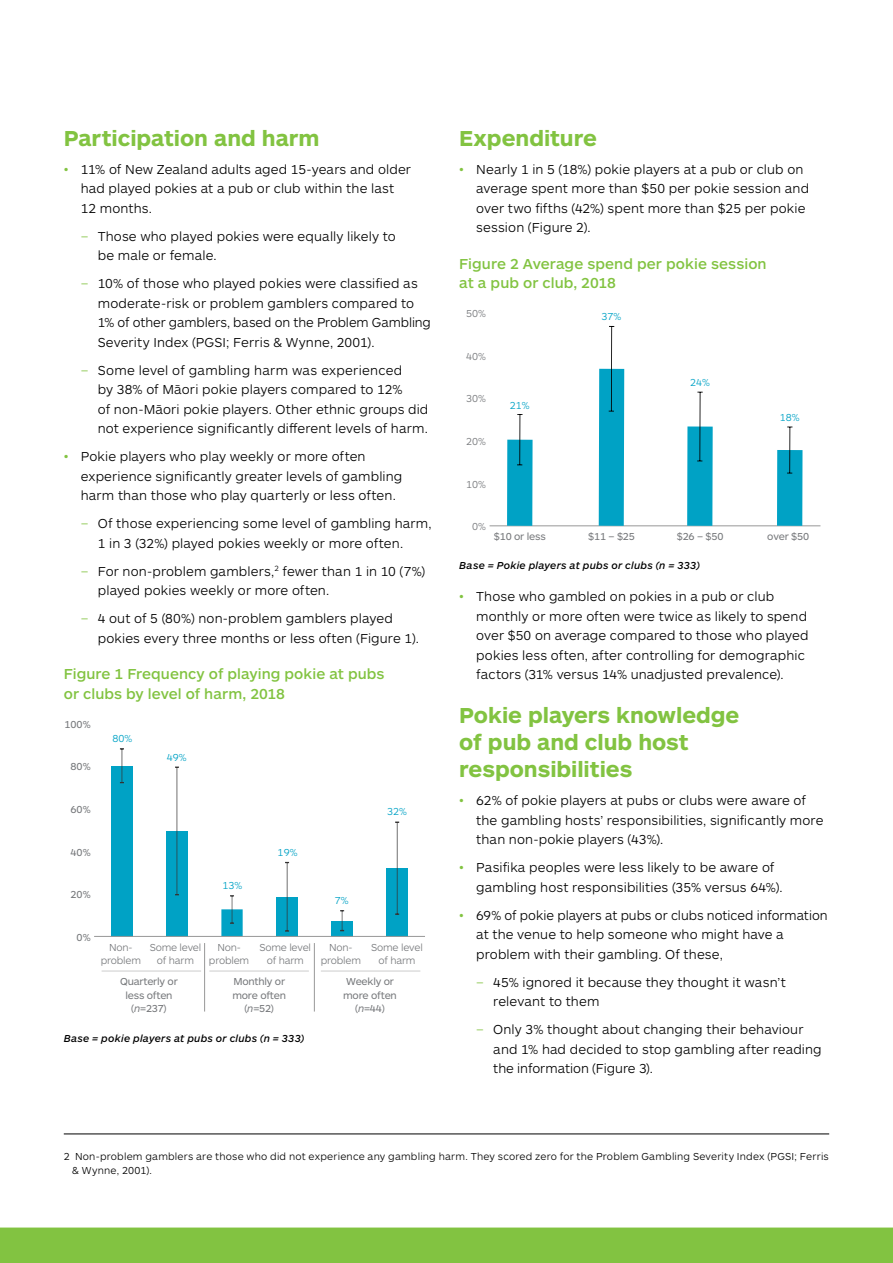
<style>
.page{position:relative;width:893px;height:1263px;background:#fff}
.page>*{position:absolute;margin:0;border:0;box-sizing:border-box;transform-origin:0 0}
.t1{font:700 22.5px/27px "ARS Maquette Pro";color:#82c341}
.t2{font:500 15px/19.5px "ARS Maquette Pro";letter-spacing:.005em;color:#82c341}
.t3{font:300 13.5px/19.5px "ARS Maquette Pro";letter-spacing:.01em;color:#000}
.t4{font:300 10.5px/13.5px "ARS Maquette Pro";letter-spacing:.02em;color:#000}
.t5{font:10.5px/13.5px "ARS Maquette Pro";letter-spacing:-.02em;color:#76787b;text-align:center}
.t6{font:300 10.5px/13.5px "ARS Maquette Pro";letter-spacing:-.02em;color:#76787b;text-align:center}
.t7{font:italic 500 10.5px "ARS Maquette Pro";letter-spacing:.02em;color:#000}
.t8{font:300 10.5px "ARS Maquette Pro";color:#00a2c5}
.s1{color:#82c341}
.s2{font-style:italic}
</style>
<div class="page">
<div style="left:0;top:1227px;width:893px;height:36px;background:#82c341"></div>
<div style="left:386px;top:868px;width:22px;height:68px;background:#00a2c5"></div>
<div style="left:331px;top:921px;width:22px;height:15px;background:#00a2c5"></div>
<div style="left:276px;top:897px;width:22px;height:39px;background:#00a2c5"></div>
<div style="left:221px;top:909px;width:22px;height:27px;background:#00a2c5"></div>
<div style="left:166px;top:831px;width:22px;height:105px;background:#00a2c5"></div>
<div style="left:111px;top:766px;width:22px;height:170px;background:#00a2c5"></div>
<svg style="left:120px;top:748px;width:4px;height:35px"></svg>
<hr style="left:177px;top:831px;width:1px;height:64px;background:#343333">
<hr style="left:177px;top:767px;width:1px;height:64px;background:#343333">
<svg style="left:230px;top:895px;width:4px;height:29px"></svg>
<hr style="left:287px;top:897px;width:1px;height:34px;background:#343333">
<hr style="left:287px;top:862px;width:1px;height:35px;background:#343333">
<svg style="left:340px;top:910px;width:4px;height:21px"></svg>
<hr style="left:397px;top:868px;width:1px;height:46px;background:#343333">
<hr style="left:397px;top:822px;width:1px;height:46px;background:#343333">
<hr style="left:94px;top:936px;width:331px;height:1px;background:#989898">
<hr style="left:204px;top:943px;width:1px;height:68px;background:#989898">
<hr style="left:314px;top:943px;width:1px;height:68px;background:#989898">
<hr style="left:102px;top:971px;width:99px;height:1px;background:#ccc">
<hr style="left:209px;top:971px;width:100px;height:1px;background:#ccc">
<hr style="left:321px;top:971px;width:99px;height:1px;background:#ccc">
<hr style="left:64px;top:1134px;width:765px;height:1px;background:#000">
<hr style="left:490px;top:525px;width:330px;height:1px;background:#989898">
<div style="left:507px;top:440px;width:26px;height:86px;background:#00a2c5"></div>
<svg style="left:517px;top:414px;width:5px;height:51px"></svg>
<hr style="left:611px;top:326px;width:1px;height:43px;background:#010101">
<div style="left:599px;top:369px;width:25px;height:157px;background:#00a2c5"></div>
<div style="left:687px;top:426px;width:26px;height:100px;background:#00a2c5"></div>
<hr style="left:699px;top:427px;width:1px;height:34px;background:#010101">
<hr style="left:699px;top:392px;width:1px;height:35px;background:#010101">
<div style="left:777px;top:450px;width:25px;height:76px;background:#00a2c5"></div>
<svg style="left:787px;top:426px;width:5px;height:48px"></svg>
<h1 class="t1" style="left:64px;top:123px;width:257px">Participation and harm</h1>
<p class="t3" style="left:81px;top:159px;width:332px;text-indent:-17px"><span class="s1">•</span> 11% of New Zealand adults aged 15-years and older had played pokies at a pub or club within the last<br>12 months.</p>
<p class="t3" style="left:98px;top:225px;width:299px;text-indent:-17px"><span class="s1">–</span> Those who played pokies were equally likely to be male or female.</p>
<p class="t3" style="left:98px;top:273px;width:335px;text-indent:-17px"><span class="s1">–</span> 10% of those who played pokies were classified as moderate-risk or problem gamblers compared to 1% of other gamblers, based on the Problem Gambling Severity Index (PGSI; Ferris &amp; Wynne, 2001).</p>
<p class="t3" style="left:98px;top:360px;width:332px;text-indent:-17px"><span class="s1">–</span> Some level of gambling harm was experienced<br>by 38% of Māori pokie players compared to 12%<br>of non-Māori pokie players. Other ethnic groups did not experience significantly different levels of harm.</p>
<p class="t3" style="left:81px;top:446px;width:323px;text-indent:-17px"><span class="s1">•</span> Pokie players who play weekly or more often experience significantly greater levels of gambling harm than those who play quarterly or less often.</p>
<p class="t3" style="left:98px;top:513px;width:335px;text-indent:-17px"><span class="s1">–</span> Of those experiencing some level of gambling harm,<br>1 in 3 (32%) played pokies weekly or more often.</p>
<p class="t3" style="left:98px;top:560px;width:329px;text-indent:-17px"><span class="s1">–</span> For non-problem gamblers,<sup>2</sup> fewer than 1 in 10 (7%) played pokies weekly or more often.</p>
<p class="t3" style="left:98px;top:608px;width:323px;text-indent:-17px"><span class="s1">–</span> 4 out of 5 (80%) non-problem gamblers played pokies every three months or less often (Figure 1).</p>
<p class="t2" style="left:64px;top:663px;width:322px">Figure 1 Frequency of playing pokie at pubs or clubs by level of harm, 2018</p>
<p class="t5" style="left:64px;top:717px;width:28px">100%</p>
<p class="t5" style="left:71px;top:759px;width:22px">80%</p>
<p class="t8" style="left:112px;top:731px;width:21px">80%</p>
<p class="t8" style="left:167px;top:751px;width:21px">49%</p>
<p class="t5" style="left:71px;top:802px;width:22px">60%</p>
<p class="t8" style="left:387px;top:805px;width:21px">32%</p>
<p class="t5" style="left:71px;top:845px;width:22px">40%</p>
<p class="t5" style="left:71px;top:887px;width:22px">20%</p>
<p class="t8" style="left:222px;top:879px;width:21px">13%</p>
<p class="t8" style="left:278px;top:845px;width:21px">19%</p>
<p class="t8" style="left:335px;top:894px;width:15px">7%</p>
<p class="t5" style="left:77px;top:930px;width:16px">0%</p>
<p class="t6" style="left:101px;top:940px;width:42px">Non&shy;problem</p>
<p class="t6" style="left:150px;top:940px;width:53px">Some level of harm</p>
<p class="t5" style="left:120px;top:974px;width:59px">Quarterly or less often (<span class="s2">n</span>=237)</p>
<p class="t5" style="left:232px;top:974px;width:55px">Monthly or more often (<span class="s2">n</span>=52)</p>
<p class="t5" style="left:343px;top:974px;width:55px">Weekly or more often (<span class="s2">n</span>=44)</p>
<p class="t6" style="left:209px;top:940px;width:42px">Non&shy;problem</p>
<p class="t6" style="left:259px;top:940px;width:53px">Some level of harm</p>
<p class="t6" style="left:321px;top:940px;width:42px">Non&shy;problem</p>
<p class="t6" style="left:371px;top:940px;width:53px">Some level of harm</p>
<p class="t7" style="left:64px;top:1032px;width:242px">Base = pokie players at pubs or clubs (n = 333)</p>
<h1 class="t1" style="left:459px;top:123px;width:139px">Expenditure</h1>
<p class="t3" style="left:476px;top:159px;width:334px;text-indent:-17px"><span class="s1">•</span> Nearly 1 in 5 (18%) pokie players at a pub or club on average spent more than $50 per pokie session and over two fifths (42%) spent more than $25 per pokie session (Figure 2).</p>
<p class="t2" style="left:459px;top:253px;width:309px">Figure 2 Average spend per pokie session at a pub or club, 2018</p>
<p class="t6" style="left:466px;top:306px;width:21px">50%</p>
<p class="t6" style="left:466px;top:349px;width:21px">40%</p>
<p class="t6" style="left:466px;top:392px;width:21px">30%</p>
<p class="t6" style="left:466px;top:434px;width:21px">20%</p>
<p class="t6" style="left:466px;top:477px;width:21px">10%</p>
<p class="t8" style="left:510px;top:399px;width:21px">21%</p>
<p class="t8" style="left:601px;top:310px;width:21px">37%</p>
<p class="t8" style="left:690px;top:376px;width:21px">24%</p>
<p class="t8" style="left:780px;top:411px;width:21px">18%</p>
<p class="t6" style="left:472px;top:520px;width:15px">0%</p>
<p class="t5" style="left:494px;top:529px;width:53px">$10 or less</p>
<p class="t5" style="left:588px;top:529px;width:48px">$11 – $25</p>
<p class="t5" style="left:677px;top:529px;width:48px">$26 – $50</p>
<p class="t5" style="left:767px;top:529px;width:43px">over $50</p>
<p class="t7" style="left:459px;top:558px;width:242px">Base = Pokie players at pubs or clubs (n = 333)</p>
<p class="t3" style="left:476px;top:586px;width:334px;text-indent:-17px"><span class="s1">•</span> Those who gambled on pokies in a pub or club monthly or more often were twice as likely to spend over $50 on average compared to those who played pokies less often, after controlling for demographic factors (31% versus 14% unadjusted prevalence).</p>
<h1 class="t1" style="left:459px;top:701px;width:282px">Pokie players knowledge of pub and club host responsibilities</h1>
<p class="t3" style="left:476px;top:790px;width:349px;text-indent:-17px"><span class="s1">•</span> 62% of pokie players at pubs or clubs were aware of the gambling hosts’ responsibilities, significantly more than non-pokie players (43%).</p>
<p class="t3" style="left:476px;top:857px;width:308px;text-indent:-17px"><span class="s1">•</span> Pasifika peoples were less likely to be aware of gambling host responsibilities (35% versus 64%).</p>
<p class="t3" style="left:476px;top:904px;width:353px;text-indent:-17px"><span class="s1">•</span> 69% of pokie players at pubs or clubs noticed information at the venue to help someone who might have a problem with their gambling. Of these,</p>
<p class="t3" style="left:493px;top:971px;width:294px;text-indent:-17px"><span class="s1">–</span> 45% ignored it because they thought it wasn’t relevant to them</p>
<p class="t3" style="left:493px;top:1019px;width:330px;text-indent:-17px"><span class="s1">–</span> Only 3% thought about changing their behaviour and 1% had decided to stop gambling after reading the information (Figure 3).</p>
<p class="t4" style="left:72px;top:1149px;width:758px;text-indent:-9px">2 Non-problem gamblers are those who did not experience any gambling harm. They scored zero for the Problem Gambling Severity Index (PGSI; Ferris &amp; Wynne, 2001).</p>
</div>
